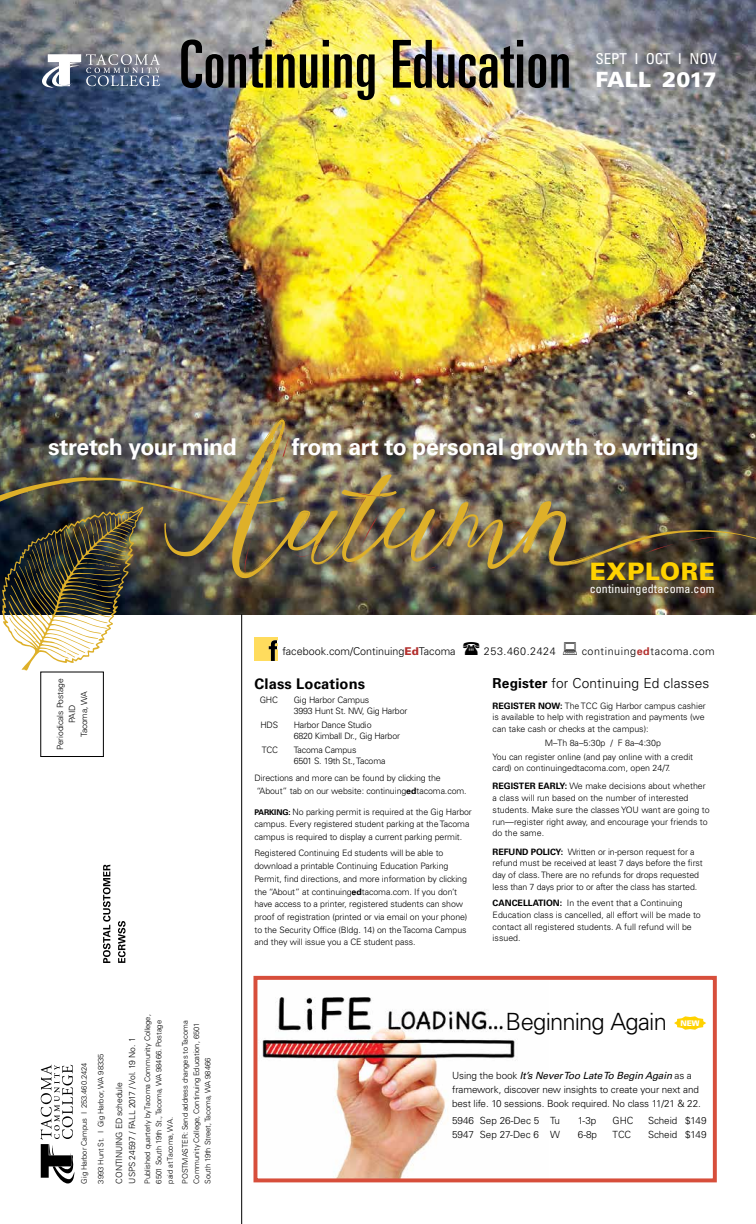
<style>
.page{position:relative;width:756px;height:1224px;background:#fff}
.page>*{position:absolute;margin:0;border:0;box-sizing:border-box;transform-origin:0 0}
.t1{font:900 24.1px "Univers LT Std";letter-spacing:.03em;color:#ffd200}
.t2{font:300 23.8px "Univers LT Std";letter-spacing:-.035em;color:#000}
.t3{font:700 23.1px "Univers LT Std";letter-spacing:-.02em;color:#fff}
.t4{font:900 21px "Univers LT Std";letter-spacing:-.01em;color:#fff}
.t5{font:condensed 15px "Univers LT Std";color:#fff}
.t6{font:700 14.7px "Univers LT Std";letter-spacing:.01em;color:#000}
.t7{font:300 13.7px "Univers LT Std";letter-spacing:.01em;color:#000}
.t8{font:condensed 12px "Univers LT Std";letter-spacing:.01em;color:#fff}
.t9{font:300 10.8px "Univers LT Std";letter-spacing:.05em;color:#000}
.t10{font:300 10.8px "Univers LT Std";color:#000}
.t11{font:300 9.9px/13.9px "Univers LT Std";letter-spacing:-.01em;color:#000}
.t12{font:300 8.8px/11.8px "Univers LT Std";letter-spacing:-.01em;color:#000}
.t13{font:300 8.6px/13.3px "Univers LT Std";letter-spacing:-.01em;color:#000}
.t14{font:300 8.5px/12px "Univers LT Std";letter-spacing:-.01em;color:#000;text-align:center}
.t15{font:900 7.7px "Univers LT Std";color:#fff}
.t16{font:300 7.6px/11.4px "Univers LT Std";letter-spacing:-.01em;color:#000}
.s1{font-weight:900;color:#b3302e}
.s2{font-weight:700;color:#b3302e}
.s3{font-weight:700}
.s4{font-weight:700;font-size:7.8px}
.s5{font-weight:400;font-style:italic}
</style>
<div class="page">
<img style="left:0;top:0;width:756px;height:614px">
<svg style="left:42px;top:54px;width:118px;height:34px"></svg>
<svg style="left:40px;top:1065px;width:34px;height:119px"></svg>
<svg style="left:118px;top:921px;width:8px;height:42px"></svg>
<svg style="left:103px;top:865px;width:8px;height:98px"></svg>
<div style="left:40px;top:672px;width:64px;height:85px;border:1px solid #000"></div>
<img style="left:0;top:418px;width:756px;height:160px">
<svg style="left:244px;top:502px;width:7px;height:4px"></svg>
<svg style="left:264px;top:494px;width:4px;height:10px"></svg>
<svg style="left:686px;top:537px;width:46px;height:5px"></svg>
<svg style="left:643px;top:543px;width:36px;height:11px"></svg>
<svg style="left:318px;top:567px;width:9px;height:4px"></svg>
<svg style="left:426px;top:560px;width:11px;height:9px"></svg>
<svg style="left:294px;top:539px;width:29px;height:21px"></svg>
<svg style="left:156px;top:486px;width:59px;height:14px"></svg>
<img style="left:255px;top:427px;width:35px;height:60px">
<svg style="left:245px;top:512px;width:22px;height:61px"></svg>
<svg style="left:352px;top:492px;width:33px;height:54px;background:#8d7442"></svg>
<svg style="left:427px;top:522px;width:8px;height:14px"></svg>
<svg style="left:486px;top:522px;width:36px;height:28px"></svg>
<svg style="left:2px;top:507px;width:141px;height:163px"></svg>
<img style="left:262px;top:997px;width:253px;height:180px">
<div style="left:253px;top:976px;width:464px;height:206px;border:4px solid #d74e3b"></div>
<svg style="left:674px;top:1016px;width:32px;height:14px"></svg>
<img style="left:181px;top:40px;width:388px;height:60px">
<div style="left:235px;top:608px;width:14px;height:616px;background:#fff"></div>
<hr style="left:241px;top:614px;width:1px;height:610px;background:#000">
<div style="left:255px;top:637px;width:23px;height:23px;background:#ffdc5d"></div>
<svg style="left:269px;top:640px;width:9px;height:21px"></svg>
<h3 class="t5" style="left:595px;top:49px;width:123px">SEPT I OCT I NOV</h3>
<h3 class="t4" style="left:595px;top:66px;width:123px">FALL 2017</h3>
<h3 class="t3" style="left:48px;top:433px;width:190px">stretch your mind</h3>
<h3 class="t3" style="left:292px;top:434px;width:408px">from art to personal growth to writing</h3>
<h1 class="t1" style="left:590px;top:556px;width:127px">EXPLORE</h1>
<h3 class="t8" style="left:590px;top:581px;width:126px">continuingedtacoma.com</h3>
<p class="t14" style="left:54px;top:750px;width:73px;rotate:-90deg">Periodicals Postage<br>PAID<br>Tacoma, WA</p>
<p class="t16" style="left:79px;top:1184px;width:122px;rotate:-90deg">Gig Harbor Campus I 253.460.2424</p>
<p class="t16" style="left:95px;top:1184px;width:131px;rotate:-90deg">3993 Hunt St. I Gig Harbor, WA 98335</p>
<p class="t13" style="left:112px;top:1184px;width:147px;rotate:-90deg">CONTINUING ED schedule<br>USPS 24597 / FALL 2017 / Vol. 19 No. 1</p>
<p class="t16" style="left:142px;top:1184px;width:171px;rotate:-90deg">Published quarterly by Tacoma Community College,<br>6501 South 19th St., Tacoma, WA 98466. Postage paid at Tacoma, WA.</p>
<p class="t16" style="left:179px;top:1184px;width:165px;rotate:-90deg">POSTMASTER: Send address changes to Tacoma<br>Community College, Continuing Education, 6501<br>South 19th Street, Tacoma, WA 98466</p>
<p class="t10" style="left:283px;top:645px;width:175px">facebook.com/Continuing<span class="s1">Ed</span>Tacoma</p>
<p class="t9" style="left:484px;top:645px;width:73px">253.460.2424</p>
<p class="t9" style="left:582px;top:645px;width:135px">continuing<span class="s2">ed</span>tacoma.com</p>
<h3 class="t6" style="left:254px;top:675px;width:112px">Class Locations</h3>
<p class="t12" style="left:260px;top:694px;width:20px">GHC</p>
<p class="t12" style="left:294px;top:695px;width:115px;line-height:10.8px">Gig Harbor Campus<br>3993 Hunt St. NW, Gig Harbor</p>
<p class="t12" style="left:260px;top:719px;width:19px">HDS</p>
<p class="t12" style="left:294px;top:720px;width:108px;line-height:10.8px">Harbor Dance Studio<br>6820 Kimball Dr., Gig Harbor</p>
<p class="t12" style="left:262px;top:744px;width:18px">TCC</p>
<p class="t12" style="left:294px;top:745px;width:93px;line-height:10.8px">Tacoma Campus<br>6501 S. 19th St., Tacoma</p>
<p class="t12" style="left:254px;top:772px;width:214px;line-height:12.7px">Directions and more can be found by clicking the “About” tab on our website: continuing<span class="s3">ed</span>tacoma.com.</p>
<p class="t12" style="left:254px;top:805px;width:219px;line-height:12.7px"><span class="s4">PARKING:</span> No parking permit is required at the Gig Harbor campus. Every registered student parking at the Tacoma campus is required to display a current parking permit.</p>
<p class="t12" style="left:255px;top:847px;width:214px;line-height:12.7px">Registered Continuing Ed students will be able to download a printable Continuing Education Parking Permit, find directions, and more information by clicking the “About” at continuing<span class="s3">ed</span>tacoma.com. If you don’t have access to a printer, registered students can show proof of registration (printed or via email on your phone) to the Security Office (Bldg. 14) on the Tacoma Campus and they will issue you a CE student pass.</p>
<h3 class="t7" style="left:493px;top:675px;width:218px"><span class="s3">Register</span> for Continuing Ed classes</h3>
<p class="t12" style="left:493px;top:700px;width:215px"><span class="s3">REGISTER NOW:</span> The TCC Gig Harbor campus cashier is available to help with registration and payments (we can take cash or checks at the campus):</p>
<p class="t12" style="left:493px;top:736px;width:202px;line-height:13.7px;text-indent:52px">M–Th 8a–5:30p / F 8a–4:30p<br>You can register online (and pay online with a credit</p>
<p class="t12" style="left:493px;top:759px;width:215px;line-height:18.1px">card) on continuingedtacoma.com, open 24/7.<br><span class="s3">REGISTER EARLY:</span> We make decisions about whether</p>
<p class="t12" style="left:493px;top:792px;width:219px">a class will run based on the number of interested students. Make sure the classes YOU want are going to run—register right away, and encourage your friends to do the same.</p>
<p class="t12" style="left:493px;top:846px;width:212px"><span class="s3">REFUND POLICY:</span> Written or in-person request for a refund must be received at least 7 days before the first day of class. There are no refunds for drops requested less than 7 days prior to or after the class has started.</p>
<p class="t12" style="left:493px;top:897px;width:210px"><span class="s3">CANCELLATION:</span> In the event that a Continuing Education class is cancelled, all effort will be made to contact all registered students. A full refund will be issued.</p>
<h2 class="t2" style="left:506px;top:1007px;width:163px">Beginning Again</h2>
<p class="t15" style="left:680px;top:1018px;width:21px">NEW</p>
<p class="t11" style="left:452px;top:1069px;width:250px">Using the book <span class="s5">It’s Never Too Late To Begin Again</span> as a framework, discover new insights to create your next and best life. 10 sessions. Book required. No class 11/21 &amp; 22.</p>
<p class="t11" style="left:452px;top:1114px;width:109px">5946 Sep 26-Dec 5 Tu</p>
<p class="t11" style="left:578px;top:1114px;width:20px">1-3p</p>
<p class="t11" style="left:613px;top:1114px;width:22px">GHC</p>
<p class="t11" style="left:648px;top:1114px;width:60px">Scheid $149</p>
<p class="t11" style="left:452px;top:1128px;width:109px">5947 Sep 27-Dec 6 W</p>
<p class="t11" style="left:578px;top:1128px;width:21px">6-8p</p>
<p class="t11" style="left:613px;top:1128px;width:20px">TCC</p>
<p class="t11" style="left:648px;top:1128px;width:60px">Scheid $149</p>
</div>
